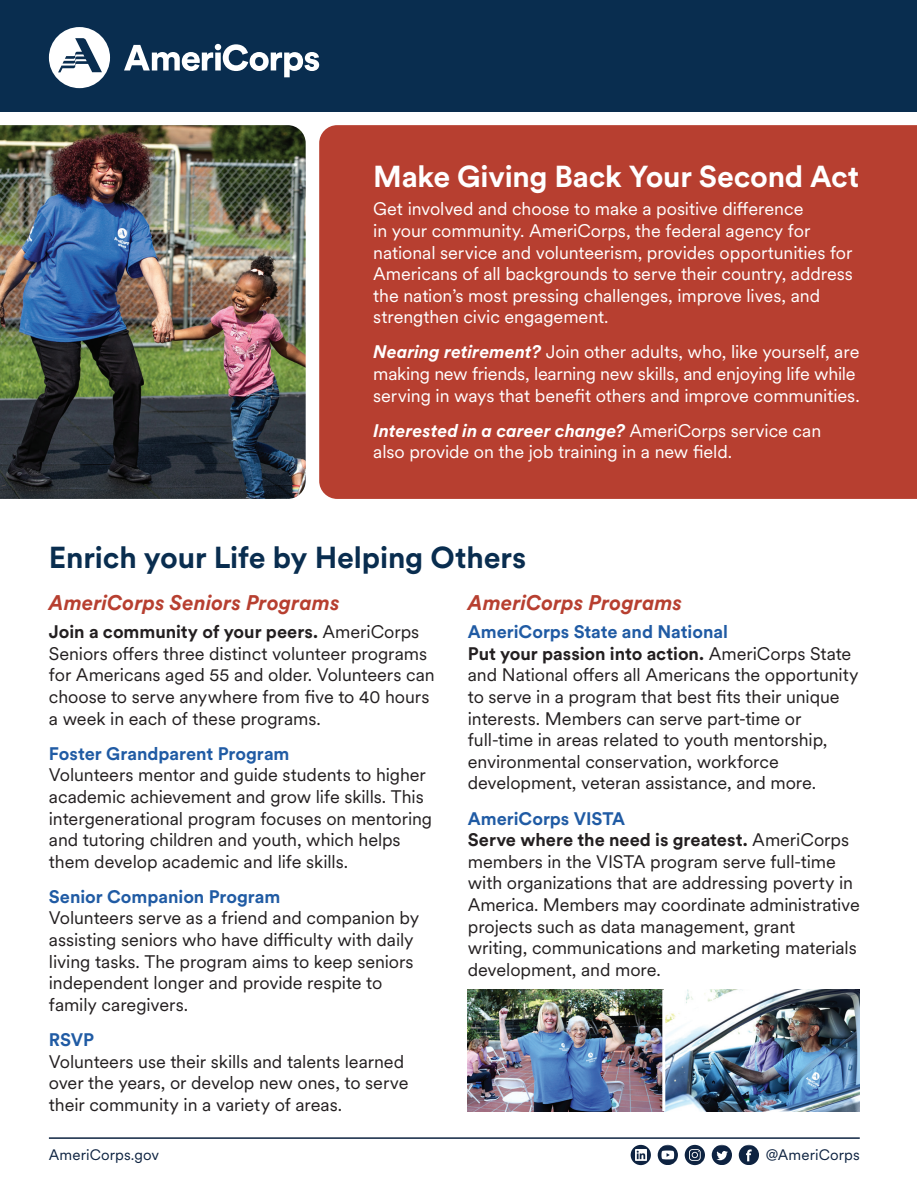
<style>
.page{position:relative;width:917px;height:1194px;background:#fff}
.page>*{position:absolute;margin:0;border:0;box-sizing:border-box;transform-origin:0 0}
.t1{font:700 30px "Circular XX";letter-spacing:-.005em;color:#092d4f}
.t2{font:700 30px "Circular XX";letter-spacing:-.01em;color:#fff}
.t3{font:italic 700 21px "Circular XX";color:#b73f30}
.t4{font:18px/21.6px "Circular XX";letter-spacing:-.005em;color:#231f20}
.t5{font:18px/21.6px "Circular XX";letter-spacing:-.005em;color:#fff}
.t6{font:700 18px "Circular XX";color:#205ba4}
.t7{font:15px "Circular XX";letter-spacing:.005em;color:#0e2341}
.s1{font-weight:700;font-style:italic}
.s2{font-weight:700}
.s3{font-weight:700;color:#205ba4}
</style>
<div class="page">
<hr style="left:49px;top:1137px;width:810px;height:1px;background:#0d2341">
<svg style="left:630px;top:1144px;width:20px;height:21px"></svg>
<svg style="left:635px;top:1149px;width:11px;height:11px"></svg>
<svg style="left:657px;top:1144px;width:20px;height:21px"></svg>
<svg style="left:711px;top:1144px;width:20px;height:21px"></svg>
<svg style="left:738px;top:1144px;width:20px;height:21px"></svg>
<svg style="left:684px;top:1144px;width:20px;height:21px"></svg>
<div style="left:0;top:0;width:916px;height:112px;background:#092d4f"></div>
<svg style="left:49px;top:27px;width:61px;height:61px"></svg>
<svg style="left:124px;top:44px;width:195px;height:33px"></svg>
<div style="left:319px;top:125px;width:597px;height:374px;background:#b73f30"></div>
<img style="left:0;top:125px;width:305px;height:374px">
<img style="left:467px;top:989px;width:392px;height:122px">
<hr style="left:662px;top:989px;width:3px;height:122px;background:#fff">
<h1 class="t2" style="left:373px;top:156px;width:487px">Make Giving Back Your Second Act</h1>
<p class="t5" style="left:373px;top:197px;width:481px">Get involved and choose to make a positive difference<br>in your community. AmeriCorps, the federal agency for national service and volunteerism, provides opportunities for Americans of all backgrounds to serve their country, address the nation’s most pressing challenges, improve lives, and strengthen civic engagement.</p>
<p class="t5" style="left:373px;top:340px;width:487px"><span class="s1">Nearing retirement?</span> Join other adults, who, like yourself, are making new friends, learning new skills, and enjoying life while serving in ways that benefit others and improve communities.</p>
<p class="t5" style="left:373px;top:419px;width:449px"><span class="s1">Interested in a career change?</span> AmeriCorps service can also provide on the job training in a new field.</p>
<h1 class="t1" style="left:49px;top:536px;width:479px">Enrich your Life by Helping Others</h1>
<p class="t3" style="left:49px;top:588px;width:292px">AmeriCorps Seniors Programs</p>
<p class="t4" style="left:49px;top:620px;width:387px"><span class="s2">Join a community of your peers.</span> AmeriCorps Seniors offers three distinct volunteer programs for Americans aged 55 and older. Volunteers can choose to serve anywhere from five to 40 hours a week in each of these programs.</p>
<p class="t6" style="left:49px;top:741px;width:242px">Foster Grandparent Program</p>
<p class="t4" style="left:49px;top:763px;width:384px">Volunteers mentor and guide students to higher academic achievement and grow life skills. This intergenerational program focuses on mentoring and tutoring children and youth, which helps them develop academic and life skills.</p>
<p class="t6" style="left:49px;top:884px;width:233px">Senior Companion Program</p>
<p class="t4" style="left:49px;top:906px;width:371px">Volunteers serve as a friend and companion by assisting seniors who have difficulty with daily living tasks. The program aims to keep seniors independent longer and provide respite to family caregivers.</p>
<p class="t6" style="left:49px;top:1027px;width:47px">RSVP</p>
<p class="t4" style="left:49px;top:1049px;width:361px">Volunteers use their skills and talents learned over the years, or develop new ones, to serve their community in a variety of areas.</p>
<p class="t3" style="left:467px;top:588px;width:216px">AmeriCorps Programs</p>
<p class="t4" style="left:467px;top:620px;width:392px"><span class="s3">AmeriCorps State and National<br></span><span class="s2">Put your passion into action.</span> AmeriCorps State and National offers all Americans the opportunity to serve in a program that best fits their unique interests. Members can serve part-time or full-time in areas related to youth mentorship, environmental conservation, workforce development, veteran assistance, and more.</p>
<p class="t4" style="left:467px;top:806px;width:393px"><span class="s3">AmeriCorps VISTA<br></span><span class="s2">Serve where the need is greatest.</span> AmeriCorps members in the VISTA program serve full-time with organizations that are addressing poverty in America. Members may coordinate administrative projects such as data management, grant<br>writing, communications and marketing materials development, and more.</p>
<p class="t7" style="left:49px;top:1145px;width:112px">AmeriCorps.gov</p>
<p class="t7" style="left:765px;top:1145px;width:95px">@AmeriCorps</p>
</div>
